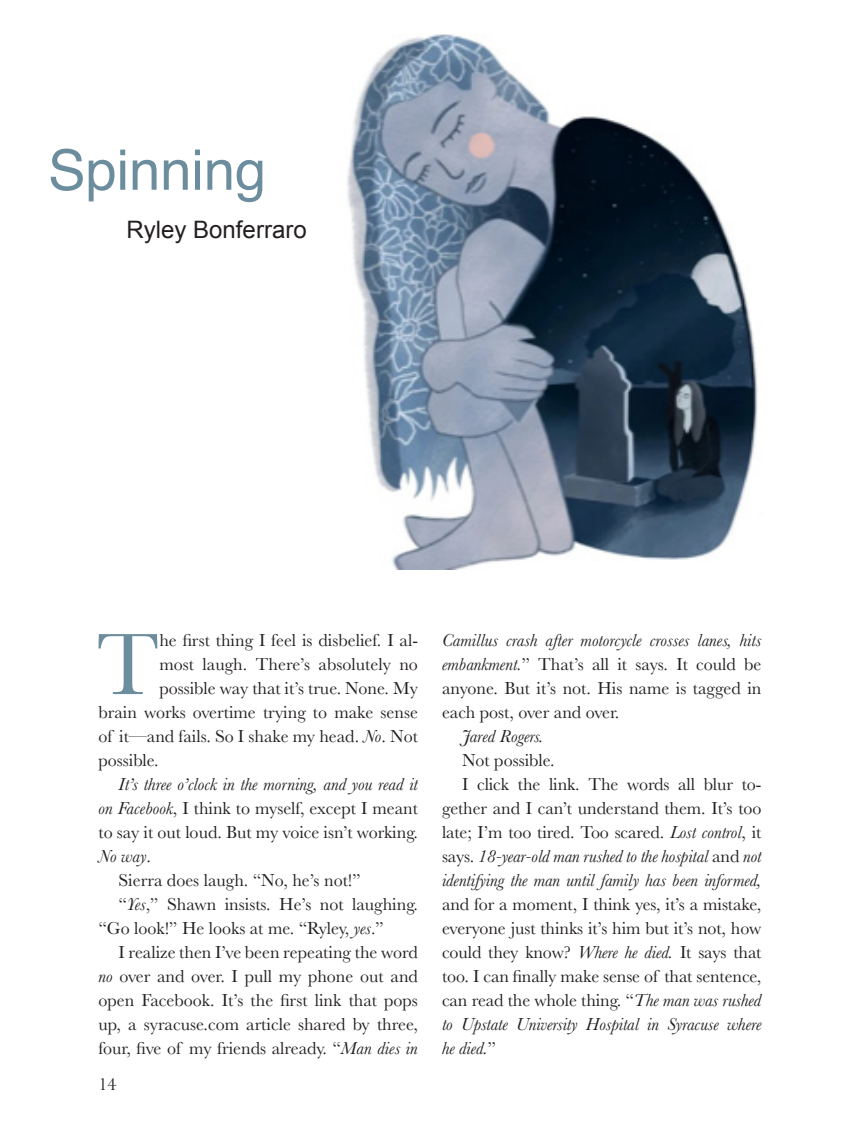
<style>
.page{position:relative;width:860px;height:1148px;background:#fff}
.page>*{position:absolute;margin:0;border:0;box-sizing:border-box;transform-origin:0 0}
.t1{font:90.4px "Baskerville";color:#6c8d9d}
.t2{font:56px "Helvetica";color:#6c8d9d}
.t3{font:24px "Arial";color:#231f20}
.t4{font:18px/24px "Baskerville";color:#231f20;text-align:justify}
.t5{font:italic 18px "Baskerville";color:#231f20}
.s1{font-style:italic}
</style>
<div class="page">
<img style="left:347px;top:34px;width:411px;height:535px">
<p class="t2" style="left:48px;top:127px;width:219px">Spinning</p>
<p class="t3" style="left:126px;top:214px;width:182px">Ryley Bonferraro</p>
<p class="t1" style="left:96px;top:607px;width:65px">T</p>
<p class="t4" style="left:159px;top:628px;width:260px">he first thing I feel is disbelief. I al-</p>
<p class="t4" style="left:159px;top:652px;width:260px">most laugh. There’s absolutely no</p>
<p class="t4" style="left:159px;top:676px;width:260px">possible way that it’s true. None. My</p>
<p class="t4" style="left:98px;top:700px;width:321px">brain works overtime trying to make sense</p>
<p class="t4" style="left:98px;top:724px;width:321px">of it—and fails. So I shake my head. <span class="s1">No</span>. Not</p>
<p class="t4" style="left:98px;top:748px;width:62px">possible.</p>
<p class="t4" style="left:98px;top:772px;width:321px;text-indent:20px"><span class="s1">It’s three o’clock in the morning, and you read it on Facebook</span>, I think to myself, except I meant to say it out loud. But my voice isn’t working.<br><span class="s1">No way</span>.</p>
<p class="t4" style="left:118px;top:868px;width:243px">Sierra does laugh. “No, he’s not!”</p>
<p class="t4" style="left:98px;top:892px;width:321px;text-indent:20px">“<span class="s1">Yes</span>,” Shawn insists. He’s not laughing. “Go look!” He looks at me. “Ryley, <span class="s1">yes</span>.”</p>
<p class="t4" style="left:98px;top:940px;width:321px;text-indent:20px">I realize then I’ve been repeating the word <span class="s1">no</span> over and over. I pull my phone out and open Facebook. It’s the first link that pops up, a syracuse.com article shared by three, four, five of my friends already. “<span class="s1">Man dies in</span></p>
<p class="t4" style="left:98px;top:1072px;width:19px">14</p>
<p class="t4" style="left:442px;top:628px;width:321px"><span class="s1">Camillus crash after motorcycle crosses lanes, hits embankment.</span>” That’s all it says. It could be anyone. But it’s not. His name is tagged in each post, over and over.</p>
<p class="t5" style="left:462px;top:724px;width:83px">Jared Rogers.</p>
<p class="t4" style="left:462px;top:748px;width:94px">Not possible.</p>
<p class="t4" style="left:442px;top:772px;width:321px;text-indent:20px">I click the link. The words all blur to&shy;gether and I can’t understand them. It’s too late; I’m too tired. Too scared. <span class="s1">Lost control</span>, it says. <span class="s1">18-year-old man rushed to the hospital</span> and <span class="s1">not identifying the man until family has been informed, </span>and for a moment, I think yes, it’s a mistake, everyone just thinks it’s him but it’s not, how could they know? <span class="s1">Where he died.</span> It says that too. I can finally make sense of that sentence, can read the whole thing. “<span class="s1">The man was rushed to Upstate University Hospital in Syracuse where he died.</span>”</p>
</div>
